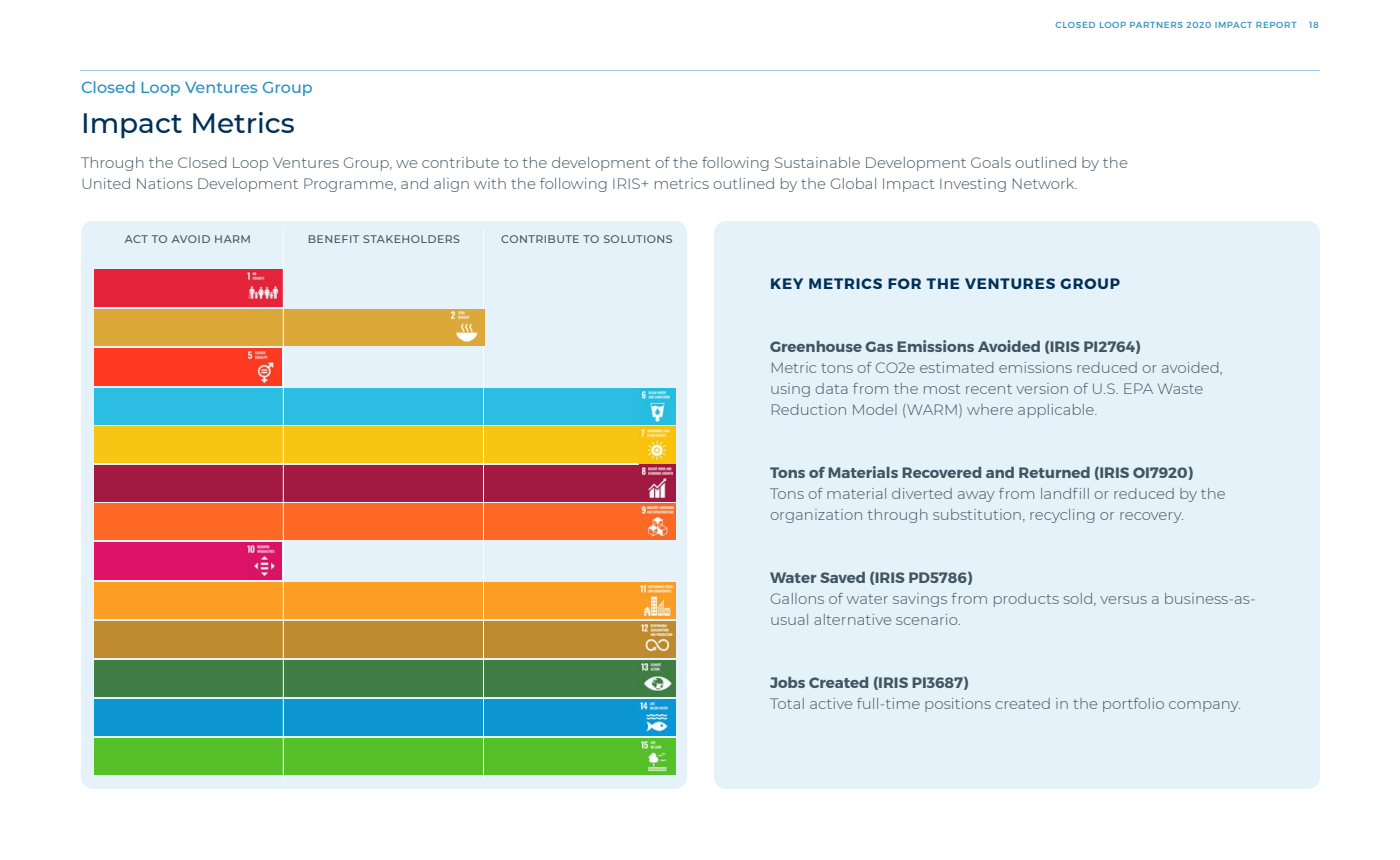
<style>
.page{position:relative;width:1400px;height:860px;background:#fff}
.page>*{position:absolute;margin:0;border:0;box-sizing:border-box;transform-origin:0 0}
.t1{font:500 28px "Montserrat";color:#003057}
.t2{font:500 16px "Montserrat";color:#298fc2}
.t3{font:300 15px/21px "Montserrat";color:#425563}
.t4{font:700 15px "Montserrat";color:#425563}
.t5{font:700 15px "Montserrat";letter-spacing:.06em;color:#003057}
.t6{font:500 11px "Montserrat";letter-spacing:.04em;color:#425563}
.t7{font:9px "Montserrat";letter-spacing:.07em;color:#298fc2}
</style>
<div class="page">
<hr style="left:80px;top:70px;width:1240px;height:1px;background:#9bcbeb">
<div style="left:714px;top:221px;width:606px;height:568px;background:#e6f2fa;border-radius:12px"></div>
<div style="left:81px;top:221px;width:606px;height:568px;background:#e6f2fa;border-radius:12px"></div>
<div style="left:94px;top:465px;width:561px;height:36px;background:#a21942"></div>
<div style="left:94px;top:503px;width:566px;height:37px;background:#fd6925"></div>
<div style="left:94px;top:582px;width:562px;height:37px;background:#fd9d24"></div>
<div style="left:94px;top:621px;width:560px;height:37px;background:#bf8b2e"></div>
<div style="left:94px;top:660px;width:560px;height:37px;background:#3f7e44"></div>
<div style="left:94px;top:738px;width:562px;height:37px;background:#56c02b"></div>
<div style="left:94px;top:699px;width:559px;height:37px;background:#0b96d0"></div>
<div style="left:94px;top:388px;width:558px;height:37px;background:#2bbee2"></div>
<div style="left:94px;top:426px;width:559px;height:37px;background:#f7c513"></div>
<div style="left:94px;top:309px;width:382px;height:37px;background:#dca839"></div>
<div style="left:94px;top:269px;width:162px;height:38px;background:#e5243b"></div>
<div style="left:94px;top:348px;width:162px;height:38px;background:#ff3a21"></div>
<div style="left:94px;top:542px;width:162px;height:38px;background:#dd1367"></div>
<hr style="left:483px;top:230px;width:1px;height:548px;background:#fff">
<img style="left:245px;top:269px;width:38px;height:38px">
<img style="left:245px;top:542px;width:37px;height:38px">
<img style="left:640px;top:465px;width:36px;height:36px">
<img style="left:639px;top:503px;width:37px;height:37px">
<img style="left:639px;top:582px;width:37px;height:37px">
<img style="left:639px;top:621px;width:37px;height:37px">
<img style="left:639px;top:660px;width:37px;height:37px">
<img style="left:639px;top:738px;width:37px;height:37px">
<img style="left:639px;top:699px;width:37px;height:37px">
<img style="left:638px;top:388px;width:38px;height:75px">
<img style="left:245px;top:348px;width:36px;height:38px">
<img style="left:451px;top:309px;width:33px;height:37px">
<hr style="left:283px;top:230px;width:1px;height:548px;background:#fff">
<p class="t2" style="left:81px;top:77px;width:233px">Closed Loop Ventures Group</p>
<h1 class="t1" style="left:81px;top:104px;width:215px">Impact Metrics</h1>
<p class="t7" style="left:1056px;top:19px;width:242px">CLOSED LOOP PARTNERS 2020 IMPACT REPORT</p>
<p class="t7" style="left:1309px;top:19px;width:11px">18</p>
<p class="t3" style="left:81px;top:151px;width:1049px">Through the Closed Loop Ventures Group, we contribute to the development of the following Sustainable Development Goals outlined by the<br>United Nations Development Programme, and align with the following IRIS+ metrics outlined by the Global Impact Investing Network.</p>
<p class="t6" style="left:125px;top:231px;width:128px">ACT TO AVOID HARM</p>
<p class="t6" style="left:308px;top:231px;width:154px">BENEFIT STAKEHOLDERS</p>
<p class="t6" style="left:501px;top:231px;width:173px">CONTRIBUTE TO SOLUTIONS</p>
<p class="t5" style="left:770px;top:274px;width:351px">KEY METRICS FOR THE VENTURES GROUP</p>
<p class="t4" style="left:770px;top:337px;width:372px">Greenhouse Gas Emissions Avoided (IRIS PI2764)</p>
<p class="t3" style="left:770px;top:356px;width:454px">Metric tons of CO2e estimated emissions reduced or avoided, using data from the most recent version of U.S. EPA Waste<br>Reduction Model (WARM) where applicable.</p>
<p class="t4" style="left:770px;top:463px;width:425px">Tons of Materials Recovered and Returned (IRIS OI7920)</p>
<p class="t3" style="left:770px;top:482px;width:457px">Tons of material diverted away from landfill or reduced by the organization through substitution, recycling or recovery.</p>
<p class="t4" style="left:770px;top:568px;width:204px">Water Saved (IRIS PD5786)</p>
<p class="t3" style="left:770px;top:587px;width:487px">Gallons of water savings from products sold, versus a business-as&shy;usual alternative scenario.</p>
<p class="t4" style="left:770px;top:673px;width:200px">Jobs Created (IRIS PI3687)</p>
<p class="t3" style="left:770px;top:692px;width:473px">Total active full-time positions created in the portfolio company.</p>
</div>
